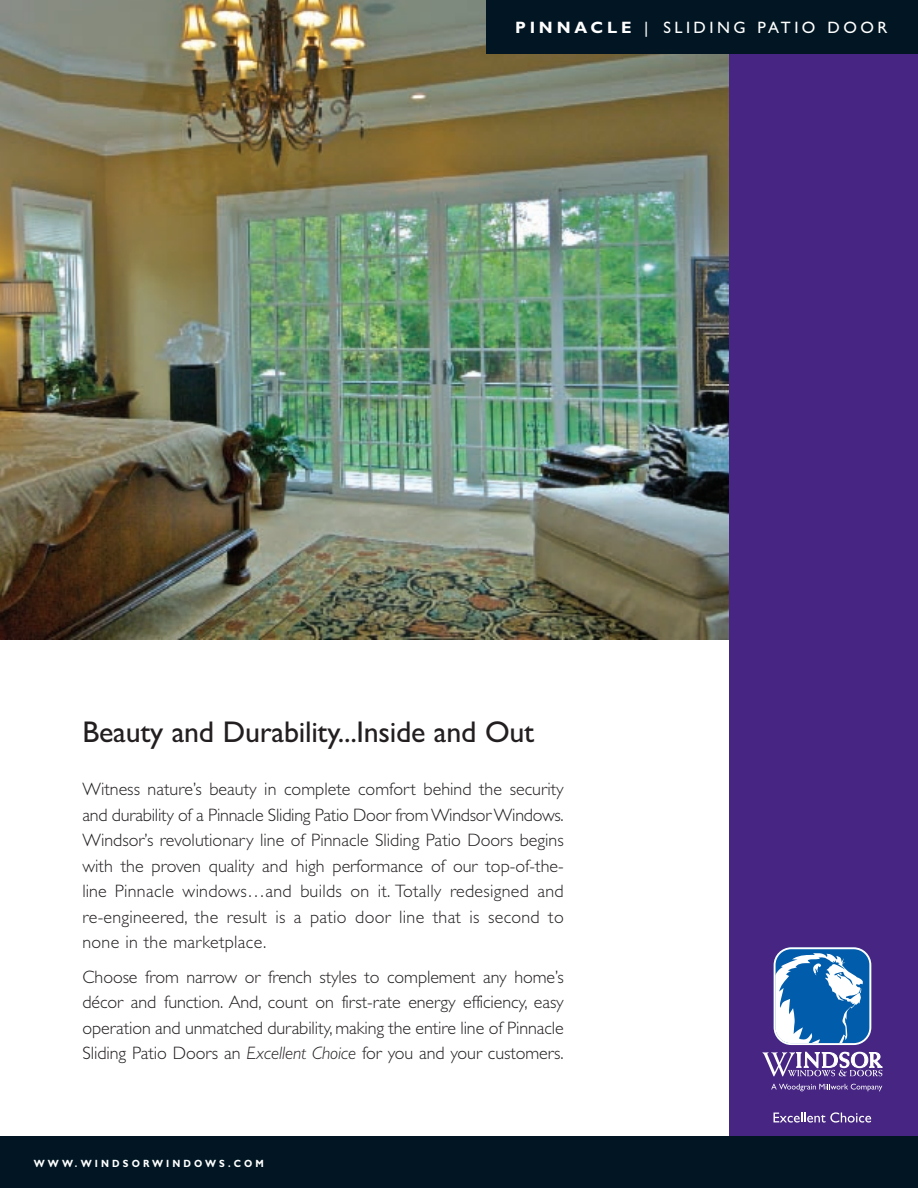
<style>
.page{position:relative;width:918px;height:1188px;background:#fff}
.page>*{position:absolute;margin:0;border:0;box-sizing:border-box;transform-origin:0 0}
.t1{font:30px "Gill Sans";letter-spacing:-.01em;color:#231f20}
.t2{font:300 18px/25.5px "Gill Sans";letter-spacing:.015em;color:#231f20;text-align:justify}
.t3{font:16.5px "Gill Sans";letter-spacing:.21em;color:#fff}
.t4{font:700 10.5px "Gill Sans";letter-spacing:.33em;color:#fff;scale:.9 1}
.s1{font-weight:700}
.s2{font-style:italic}
</style>
<div class="page">
<img style="left:0;top:0;width:729px;height:639px">
<div style="left:729px;top:0;width:189px;height:1188px;background:#472683"></div>
<div style="left:0;top:1136px;width:918px;height:52px;background:#011622"></div>
<div style="left:486px;top:0;width:432px;height:54px;background:#011622"></div>
<svg style="left:775px;top:950px;width:95px;height:94px;background:#4989c2"></svg>
<div style="left:774px;top:947px;width:97px;height:98px;border:2px solid #fff;border-radius:17px"></div>
<svg style="left:774px;top:1112px;width:97px;height:11px"></svg>
<svg style="left:762px;top:1052px;width:120px;height:39px"></svg>
<p class="t3" style="left:515px;top:17px;width:374px"><span class="s1">PINNACLE</span> | SLIDING PATIO DOOR</p>
<h1 class="t1" style="left:82px;top:714px;width:453px">Beauty and Durability...Inside and Out</h1>
<p class="t2" style="left:82px;top:777px;width:483px">Witness nature’s beauty in complete comfort behind the security and durability of a Pinnacle Sliding Patio Door fromWindsorWindows.<br>Windsor’s revolutionary line of Pinnacle Sliding Patio Doors begins with the proven quality and high performance of our top-of-the&shy;line Pinnacle windows…and builds on it. Totally redesigned and re-engineered, the result is a patio door line that is second to none in the marketplace.</p>
<p class="t2" style="left:83px;top:964px;width:483px">Choose from narrow or french styles to complement any home’s décor and function. And, count on first-rate energy efficiency, easy operation and unmatched durability, making the entire line of Pinnacle Sliding Patio Doors an <span class="s2">Excellent Choice</span> for you and your customers.</p>
<p class="t4" style="left:34px;top:1159px;width:257px">WWW.WINDSORWINDOWS.COM</p>
</div>
